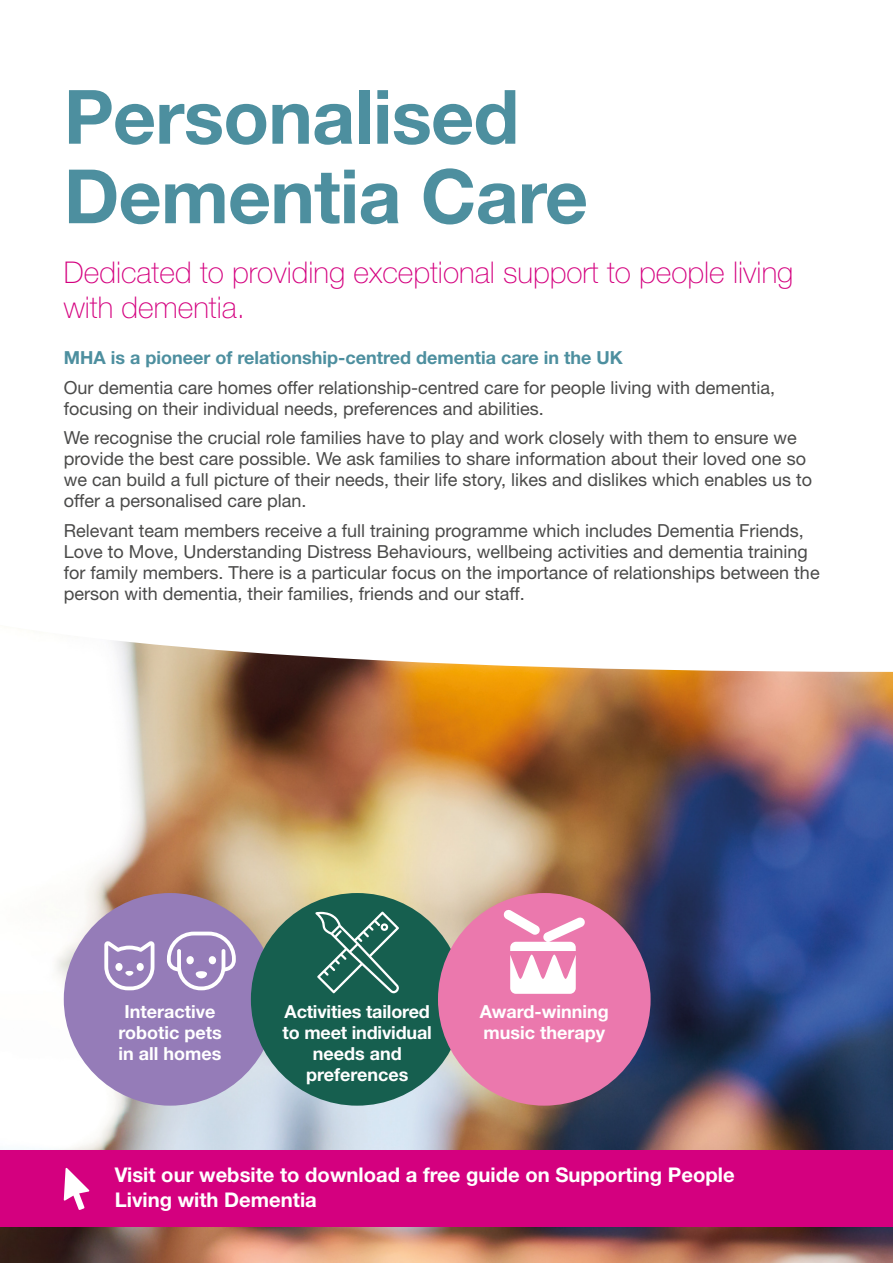
<style>
.page{position:relative;width:893px;height:1263px;background:#fff}
.page>*{position:absolute;margin:0;border:0;box-sizing:border-box;transform-origin:0 0}
.t1{font:700 75px/79.5px "Helvetica Neue";letter-spacing:-.01em;color:#4d8f9f}
.t2{font:100 30px/34.5px "Helvetica Neue";color:#d4007f}
.t3{font:700 20.25px/24.8px "Helvetica Neue";color:#fff}
.t4{font:18px/21px "Helvetica Neue";color:#4a4a49}
.t5{font:700 18px/21px "Helvetica Neue";color:#fff;text-align:center}
.t6{font:700 18px "Helvetica Neue";color:#4d8f9f}
</style>
<div class="page">
<img style="left:0;top:672px;width:893px;height:591px">
<svg style="left:113px;top:641px;width:780px;height:31px"></svg>
<div style="left:0;top:1150px;width:893px;height:77px;background:#d4007f"></div>
<svg style="left:64px;top:1167px;width:26px;height:43px"></svg>
<div style="left:64px;top:893px;width:212px;height:213px;background:#957cb8;border-radius:50%"></div>
<svg style="left:104px;top:941px;width:50px;height:49px"></svg>
<svg style="left:167px;top:932px;width:69px;height:58px"></svg>
<div style="left:251px;top:893px;width:212px;height:213px;background:#165f4f;border-radius:50%"></div>
<svg style="left:315px;top:911px;width:84px;height:82px"></svg>
<div style="left:438px;top:893px;width:213px;height:213px;background:#eb78ad;border-radius:50%"></div>
<svg style="left:503px;top:910px;width:82px;height:84px"></svg>
<p class="t1" style="left:64px;top:76px;width:526px">Personalised<br>Dementia Care</p>
<p class="t2" style="left:64px;top:255px;width:731px">Dedicated to providing exceptional support to people living with dementia.</p>
<p class="t6" style="left:64px;top:347px;width:560px">MHA is a pioneer of relationship-centred dementia care in the UK</p>
<p class="t4" style="left:64px;top:377px;width:713px">Our dementia care homes offer relationship-centred care for people living with dementia, focusing on their individual needs, preferences and abilities.</p>
<p class="t4" style="left:64px;top:427px;width:750px">We recognise the crucial role families have to play and work closely with them to ensure we provide the best care possible. We ask families to share information about their loved one so we can build a full picture of their needs, their life story, likes and dislikes which enables us to offer a personalised care plan.</p>
<p class="t4" style="left:64px;top:520px;width:757px">Relevant team members receive a full training programme which includes Dementia Friends, Love to Move, Understanding Distress Behaviours, wellbeing activities and dementia training for family members. There is a particular focus on the importance of relationships between the person with dementia, their families, friends and our staff.</p>
<p class="t5" style="left:118px;top:1000px;width:105px">Interactive robotic pets in all homes</p>
<p class="t5" style="left:283px;top:1000px;width:151px">Activities tailored to meet individual needs and preferences</p>
<p class="t5" style="left:480px;top:1000px;width:130px;text-align:left">Award-winning music therapy</p>
<p class="t3" style="left:115px;top:1162px;width:621px">Visit our website to download a free guide on Supporting People<br>Living with Dementia</p>
</div>
